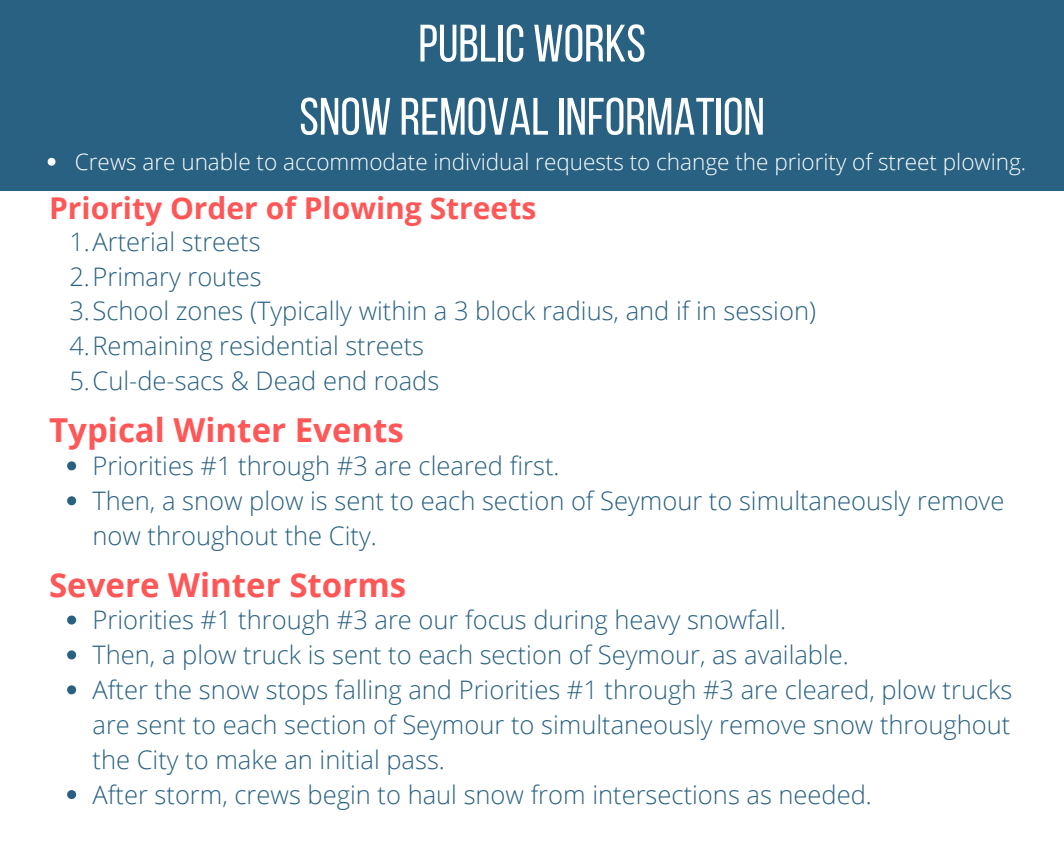
<style>
.page{position:relative;width:1064px;height:851px;background:#fff}
.page>*{position:absolute;margin:0;border:0;box-sizing:border-box;transform-origin:0 0}
.t1{font:52.5px "Bebas Neue";color:#fff}
.t2{font:700 33px "Open Sans";color:#ff5757}
.t3{font:700 30px "Open Sans";color:#ff5757}
.t4{font:300 25.5px/35px "Open Sans";color:#286181}
.t5{font:300 22.5px "Open Sans";color:#fff}
</style>
<div class="page">
<div style="left:0;top:0;width:1063px;height:850px;background:#286181"></div>
<div style="left:0;top:190px;width:1063px;height:660px;background:#fff"></div>
<svg style="left:67px;top:461px;width:9px;height:9px"></svg>
<svg style="left:67px;top:496px;width:9px;height:9px"></svg>
<svg style="left:67px;top:615px;width:9px;height:9px"></svg>
<svg style="left:67px;top:650px;width:9px;height:9px"></svg>
<svg style="left:67px;top:685px;width:9px;height:9px"></svg>
<svg style="left:67px;top:790px;width:9px;height:9px"></svg>
<svg style="left:48px;top:158px;width:7px;height:8px"></svg>
<p class="t1" style="left:418px;top:22px;width:229px">PUBLIC WORKS</p>
<p class="t1" style="left:299px;top:95px;width:467px">SNOW REMOVALINFORMATION</p>
<p class="t5" style="left:75px;top:146px;width:952px">Crews are unable to accommodate individual requests to change the priority of street plowing.</p>
<p class="t3" style="left:49px;top:187px;width:488px">Priority Order of Plowing Streets</p>
<p class="t4" style="left:69px;top:223px;width:193px">1.Arterial streets</p>
<p class="t4" style="left:69px;top:258px;width:194px">2.Primary routes</p>
<p class="t4" style="left:69px;top:293px;width:748px">3.School zones (Typically within a 3 block radius, and if in session)</p>
<p class="t4" style="left:69px;top:328px;width:356px">4.Remaining residential streets</p>
<p class="t4" style="left:69px;top:363px;width:371px">5.Cul-de-sacs &amp; Dead end roads</p>
<p class="t2" style="left:49px;top:407px;width:356px">Typical Winter Events</p>
<p class="t4" style="left:92px;top:447px;width:468px">Priorities #1 through #3 are cleared first.</p>
<p class="t4" style="left:92px;top:482px;width:913px">Then, a snow plow is sent to each section of Seymour to simultaneously remove now throughout the City.</p>
<p class="t2" style="left:49px;top:561px;width:358px">Severe Winter Storms</p>
<p class="t4" style="left:92px;top:601px;width:695px">Priorities #1 through #3 are our focus during heavy snowfall.</p>
<p class="t4" style="left:92px;top:636px;width:757px">Then, a plow truck is sent to each section of Seymour, as available.</p>
<p class="t4" style="left:92px;top:671px;width:921px;text-align:justify">After the snow stops falling and Priorities #1 through #3 are cleared, plow trucks are sent to each section of Seymour to simultaneously remove snow throughout the City to make an initial pass.</p>
<p class="t4" style="left:92px;top:776px;width:780px">After storm, crews begin to haul snow from intersections as needed.</p>
</div>
